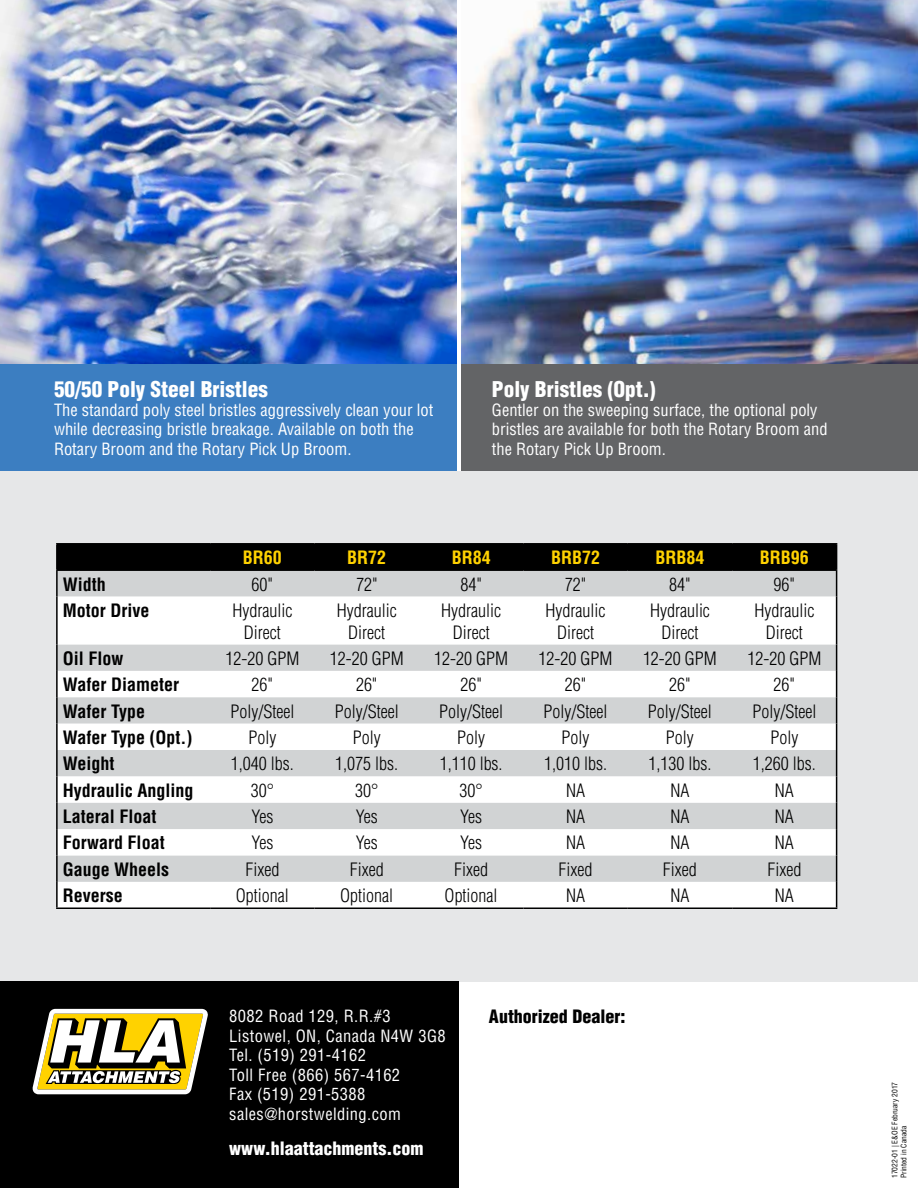
<style>
.page{position:relative;width:918px;height:1188px;background:#fff}
.page>*{position:absolute;margin:0;border:0;box-sizing:border-box;transform-origin:0 0}
.t1{font:900 condensed 21.15px "Helvetica";color:#fff}
.t2{font:300 condensed 18px/21.6px "Helvetica";color:#000;text-align:center}
.t3{font:700 condensed 18px "Helvetica";color:#000}
.t4{font:700 condensed 18px "Helvetica";color:#ffd200}
.t5{font:900 condensed 18px "Helvetica";color:#fff}
.t6{font:900 condensed 18px "Helvetica";color:#000}
.t7{font:condensed 16.5px/19.8px "Helvetica";color:#fff}
.t8{font:condensed 16.5px/19.5px "Helvetica";letter-spacing:.025em;color:#fff}
.t9{font:condensed 7.5px/9px "Helvetica";color:#000}
</style>
<div class="page">
<div style="left:0;top:471px;width:918px;height:510px;background:#e6e7e8"></div>
<div style="left:0;top:981px;width:459px;height:207px;background:#000"></div>
<svg style="left:32px;top:1009px;width:176px;height:85px"></svg>
<img style="left:0;top:0;width:457px;height:364px">
<img style="left:461px;top:0;width:457px;height:364px">
<div style="left:0;top:364px;width:457px;height:107px;background:#3c7ec1"></div>
<div style="left:461px;top:364px;width:457px;height:107px;background:#636466"></div>
<svg style="left:58px;top:597px;width:778px;height:311px;background:#ebecec"></svg>
<hr style="left:56px;top:543px;width:154px;height:2px;background:#000">
<hr style="left:56px;top:545px;width:2px;height:24px;background:#000">
<hr style="left:210px;top:543px;width:105px;height:2px;background:#000">
<hr style="left:315px;top:543px;width:104px;height:2px;background:#000">
<hr style="left:419px;top:543px;width:104px;height:2px;background:#000">
<hr style="left:523px;top:543px;width:105px;height:2px;background:#000">
<hr style="left:628px;top:543px;width:104px;height:2px;background:#000">
<hr style="left:732px;top:543px;width:105px;height:2px;background:#000">
<hr style="left:56px;top:569px;width:154px;height:2px;background:#000">
<hr style="left:56px;top:571px;width:2px;height:26px;background:#000">
<svg style="left:57px;top:544px;width:780px;height:53px;background:#666767"></svg>
<hr style="left:56px;top:597px;width:2px;height:48px;background:#000">
<hr style="left:836px;top:597px;width:1px;height:48px;background:#000">
<hr style="left:56px;top:645px;width:2px;height:26px;background:#000">
<hr style="left:56px;top:671px;width:2px;height:26px;background:#000">
<hr style="left:56px;top:697px;width:2px;height:27px;background:#000">
<hr style="left:56px;top:724px;width:2px;height:26px;background:#000">
<hr style="left:56px;top:750px;width:2px;height:26px;background:#000">
<hr style="left:56px;top:776px;width:2px;height:27px;background:#000">
<hr style="left:56px;top:803px;width:2px;height:26px;background:#000">
<hr style="left:56px;top:829px;width:2px;height:27px;background:#000">
<hr style="left:56px;top:856px;width:2px;height:26px;background:#000">
<hr style="left:56px;top:882px;width:2px;height:26px;background:#000">
<svg style="left:836px;top:645px;width:1px;height:263px"></svg>
<hr style="left:56px;top:908px;width:154px;height:1px;background:#000">
<hr style="left:210px;top:908px;width:105px;height:1px;background:#000">
<hr style="left:315px;top:908px;width:104px;height:1px;background:#000">
<hr style="left:419px;top:908px;width:104px;height:1px;background:#000">
<hr style="left:523px;top:908px;width:105px;height:1px;background:#000">
<hr style="left:628px;top:908px;width:104px;height:1px;background:#000">
<hr style="left:732px;top:908px;width:105px;height:1px;background:#000">
<p class="t1" style="left:54px;top:376px;width:215px">50/50 Poly Steel Bristles</p>
<p class="t1" style="left:492px;top:376px;width:165px">Poly Bristles (Opt.)</p>
<p class="t7" style="left:54px;top:400px;width:381px">The standard poly steel bristles aggressively clean your lot while decreasing bristle breakage. Available on both the<br>Rotary Broom and the Rotary Pick Up Broom.</p>
<p class="t7" style="left:492px;top:400px;width:337px">Gentler on the sweeping surface, the optional poly bristles are available for both the Rotary Broom and the Rotary Pick Up Broom.</p>
<p class="t4" style="left:243px;top:546px;width:41px">BR60</p>
<p class="t4" style="left:347px;top:546px;width:41px">BR72</p>
<p class="t4" style="left:452px;top:546px;width:41px">BR84</p>
<p class="t4" style="left:551px;top:546px;width:51px">BRB72</p>
<p class="t4" style="left:655px;top:546px;width:51px">BRB84</p>
<p class="t4" style="left:760px;top:546px;width:51px">BRB96</p>
<p class="t3" style="left:63px;top:573px;width:45px">Width</p>
<p class="t2" style="left:252px;top:573px;width:23px">60"</p>
<p class="t2" style="left:356px;top:573px;width:23px">72"</p>
<p class="t2" style="left:460px;top:573px;width:23px">84"</p>
<p class="t2" style="left:565px;top:573px;width:23px">72"</p>
<p class="t2" style="left:669px;top:573px;width:23px">84"</p>
<p class="t2" style="left:774px;top:573px;width:23px">96"</p>
<p class="t3" style="left:63px;top:599px;width:88px">Motor Drive</p>
<p class="t2" style="left:232px;top:599px;width:61px">Hydraulic<br>Direct</p>
<p class="t2" style="left:337px;top:599px;width:61px">Hydraulic<br>Direct</p>
<p class="t2" style="left:441px;top:599px;width:61px">Hydraulic<br>Direct</p>
<p class="t2" style="left:546px;top:599px;width:61px">Hydraulic<br>Direct</p>
<p class="t2" style="left:650px;top:599px;width:61px">Hydraulic<br>Direct</p>
<p class="t2" style="left:754px;top:599px;width:61px">Hydraulic<br>Direct</p>
<p class="t3" style="left:63px;top:647px;width:62px">Oil Flow</p>
<p class="t2" style="left:225px;top:647px;width:75px">12-20 GPM</p>
<p class="t2" style="left:330px;top:647px;width:75px">12-20 GPM</p>
<p class="t2" style="left:434px;top:647px;width:75px">12-20 GPM</p>
<p class="t2" style="left:539px;top:647px;width:75px">12-20 GPM</p>
<p class="t2" style="left:643px;top:647px;width:75px">12-20 GPM</p>
<p class="t2" style="left:747px;top:647px;width:75px">12-20 GPM</p>
<p class="t3" style="left:63px;top:673px;width:118px">Wafer Diameter</p>
<p class="t2" style="left:252px;top:674px;width:23px">26"</p>
<p class="t2" style="left:356px;top:674px;width:23px">26"</p>
<p class="t2" style="left:460px;top:674px;width:23px">26"</p>
<p class="t2" style="left:565px;top:674px;width:23px">26"</p>
<p class="t2" style="left:669px;top:674px;width:23px">26"</p>
<p class="t2" style="left:774px;top:674px;width:23px">26"</p>
<p class="t3" style="left:63px;top:700px;width:84px">Wafer Type</p>
<p class="t2" style="left:230px;top:700px;width:65px">Poly/Steel</p>
<p class="t2" style="left:335px;top:700px;width:65px">Poly/Steel</p>
<p class="t2" style="left:439px;top:700px;width:65px">Poly/Steel</p>
<p class="t2" style="left:544px;top:700px;width:65px">Poly/Steel</p>
<p class="t2" style="left:648px;top:700px;width:65px">Poly/Steel</p>
<p class="t2" style="left:752px;top:700px;width:65px">Poly/Steel</p>
<p class="t3" style="left:63px;top:726px;width:131px">Wafer Type (Opt.)</p>
<p class="t2" style="left:248px;top:727px;width:29px">Poly</p>
<p class="t2" style="left:353px;top:727px;width:29px">Poly</p>
<p class="t2" style="left:457px;top:727px;width:29px">Poly</p>
<p class="t2" style="left:562px;top:727px;width:29px">Poly</p>
<p class="t2" style="left:666px;top:727px;width:29px">Poly</p>
<p class="t2" style="left:770px;top:727px;width:29px">Poly</p>
<p class="t3" style="left:63px;top:753px;width:53px">Weight</p>
<p class="t2" style="left:231px;top:753px;width:64px">1,040 lbs.</p>
<p class="t2" style="left:335px;top:753px;width:64px">1,075 lbs.</p>
<p class="t2" style="left:440px;top:753px;width:64px">1,110 lbs.</p>
<p class="t2" style="left:544px;top:753px;width:64px">1,010 lbs.</p>
<p class="t2" style="left:649px;top:753px;width:64px">1,130 lbs.</p>
<p class="t2" style="left:753px;top:753px;width:64px">1,260 lbs.</p>
<p class="t3" style="left:63px;top:779px;width:132px">Hydraulic Angling</p>
<p class="t2" style="left:251px;top:779px;width:25px">30°</p>
<p class="t2" style="left:355px;top:779px;width:25px">30°</p>
<p class="t2" style="left:460px;top:779px;width:25px">30°</p>
<p class="t2" style="left:566px;top:779px;width:21px">NA</p>
<p class="t2" style="left:670px;top:779px;width:21px">NA</p>
<p class="t2" style="left:775px;top:779px;width:21px">NA</p>
<p class="t3" style="left:63px;top:805px;width:95px">Lateral Float</p>
<p class="t2" style="left:251px;top:806px;width:24px">Yes</p>
<p class="t2" style="left:356px;top:806px;width:24px">Yes</p>
<p class="t2" style="left:460px;top:806px;width:24px">Yes</p>
<p class="t2" style="left:566px;top:806px;width:21px">NA</p>
<p class="t2" style="left:670px;top:806px;width:21px">NA</p>
<p class="t2" style="left:775px;top:806px;width:21px">NA</p>
<p class="t3" style="left:63px;top:832px;width:103px">Forward Float</p>
<p class="t2" style="left:251px;top:832px;width:24px">Yes</p>
<p class="t2" style="left:356px;top:832px;width:24px">Yes</p>
<p class="t2" style="left:460px;top:832px;width:24px">Yes</p>
<p class="t2" style="left:566px;top:832px;width:21px">NA</p>
<p class="t2" style="left:670px;top:832px;width:21px">NA</p>
<p class="t2" style="left:775px;top:832px;width:21px">NA</p>
<p class="t3" style="left:63px;top:858px;width:108px">Gauge Wheels</p>
<p class="t2" style="left:245px;top:858px;width:35px">Fixed</p>
<p class="t2" style="left:350px;top:858px;width:35px">Fixed</p>
<p class="t2" style="left:454px;top:858px;width:35px">Fixed</p>
<p class="t2" style="left:559px;top:858px;width:35px">Fixed</p>
<p class="t2" style="left:663px;top:858px;width:35px">Fixed</p>
<p class="t2" style="left:767px;top:858px;width:35px">Fixed</p>
<p class="t3" style="left:63px;top:884px;width:61px">Reverse</p>
<p class="t2" style="left:236px;top:885px;width:54px">Optional</p>
<p class="t2" style="left:340px;top:885px;width:54px">Optional</p>
<p class="t2" style="left:445px;top:885px;width:54px">Optional</p>
<p class="t2" style="left:566px;top:885px;width:21px">NA</p>
<p class="t2" style="left:670px;top:885px;width:21px">NA</p>
<p class="t2" style="left:775px;top:885px;width:21px">NA</p>
<p class="t8" style="left:229px;top:1006px;width:218px">8082 Road 129, R.R.#3<br>Listowel, ON, Canada N4W 3G8<br>Tel. (519) 291-4162<br>Toll Free (866) 567-4162<br>Fax (519) 291-5388 sales@horstwelding.com</p>
<p class="t5" style="left:229px;top:1137px;width:196px">www.hlaattachments.com</p>
<p class="t6" style="left:489px;top:1005px;width:138px">Authorized Dealer:</p>
<p class="t9" style="left:890px;top:1178px;width:98px;rotate:-90deg">17022-01 | E&amp;OE February 2017<br>Printed in Canada</p>
</div>
